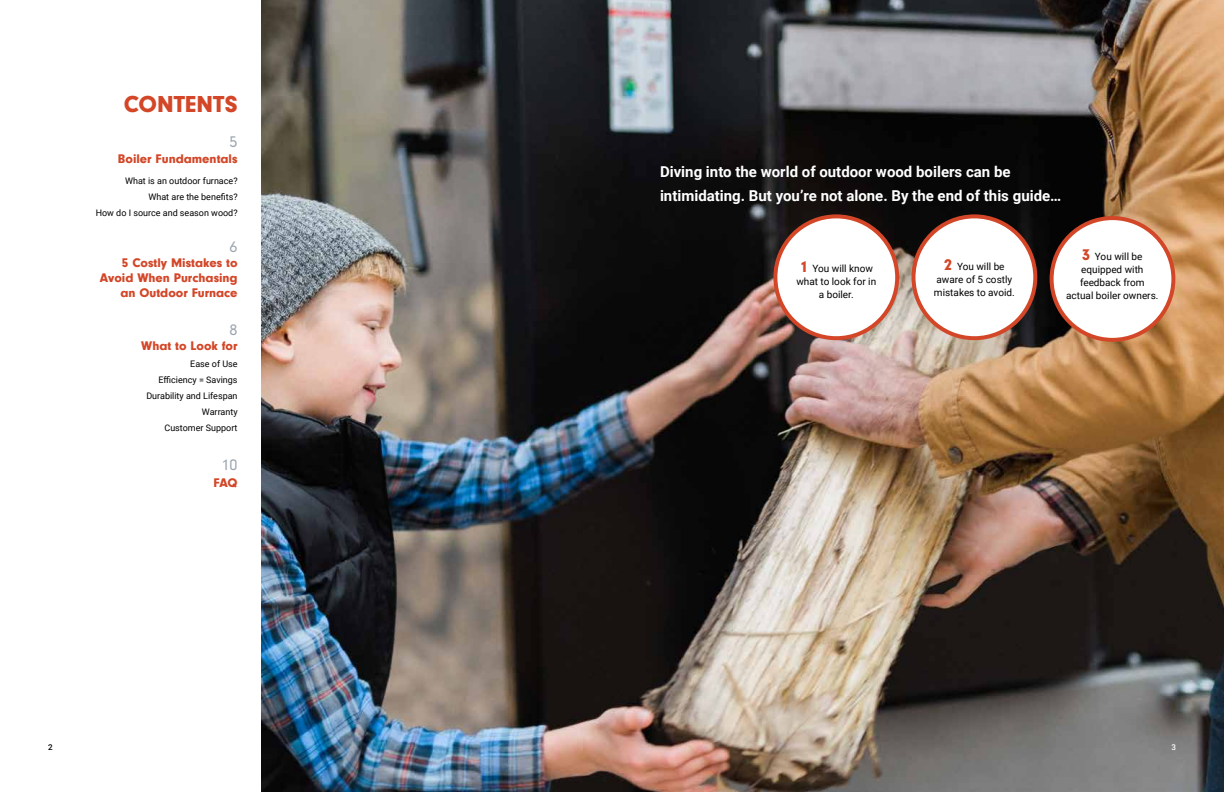
<style>
.page{position:relative;width:1224px;height:792px;background:#fff}
.page>*{position:absolute;margin:0;border:0;box-sizing:border-box;transform-origin:0 0}
.t1{font:900 24px "Neuzeit Gro";color:#d34627}
.t2{font:16px "Neuzeit Gro";color:#9aa4ae}
.t3{font:700 15px/24px "Roboto";color:#fff}
.t4{font:900 13px/15px "Neuzeit Gro";color:#d34627;text-align:right}
.t5{font:10px/13px "Roboto";color:#000;text-align:center}
.t6{font:9px/16px "Roboto";color:#000;text-align:right}
.t7{font:500 8px "Roboto";color:#000}
.t8{font:500 8px "Roboto";color:#fff}
.s1{font-family:"Neuzeit Gro";font-weight:900;font-size:16px;color:#d34627}
</style>
<div class="page">
<img style="left:262px;top:0;width:962px;height:792px">
<div style="left:1052px;top:218px;width:121px;height:122px;background:#fff;border-radius:50%"></div>
<div style="left:1050px;top:216px;width:125px;height:126px;border:4px solid #d34627;border-radius:50%"></div>
<div style="left:914px;top:216px;width:121px;height:122px;background:#fff;border-radius:50%"></div>
<div style="left:912px;top:214px;width:125px;height:126px;border:4px solid #d34627;border-radius:50%"></div>
<div style="left:775px;top:216px;width:122px;height:122px;background:#fff;border-radius:50%"></div>
<div style="left:773px;top:214px;width:126px;height:126px;border:4px solid #d34627;border-radius:50%"></div>
<h1 class="t1" style="left:124px;top:90px;width:115px">CONTENTS</h1>
<h2 class="t2" style="left:230px;top:133px;width:9px">5</h2>
<h3 class="t4" style="left:118px;top:152px;width:121px">Boiler Fundamentals</h3>
<p class="t6" style="left:96px;top:173px;width:143px">What is an outdoor furnace?<br>What are the benefits?<br>How do I source and season wood?</p>
<h2 class="t2" style="left:230px;top:238px;width:9px">6</h2>
<h3 class="t4" style="left:100px;top:256px;width:139px">5 Costly Mistakes to<br>Avoid When Purchasing an Outdoor Furnace</h3>
<h2 class="t2" style="left:230px;top:321px;width:9px">8</h2>
<h3 class="t4" style="left:141px;top:339px;width:98px">What to Look for</h3>
<p class="t6" style="left:146px;top:356px;width:93px">Ease of Use<br>Efficiency = Savings<br>Durability and Lifespan<br>Warranty<br>Customer Support</p>
<h2 class="t2" style="left:222px;top:456px;width:17px">10</h2>
<h3 class="t4" style="left:213px;top:476px;width:26px">FAQ</h3>
<h3 class="t3" style="left:660px;top:159px;width:403px">Diving into the world of outdoor wood boilers can be intimidating. But you’re not alone. By the end of this guide…</h3>
<p class="t5" style="left:796px;top:261px;width:81px"><span class="s1">1</span> You will know what to look for in a boiler.</p>
<p class="t5" style="left:934px;top:260px;width:82px"><span class="s1">2</span> You will be aware of 5 costly mistakes to avoid.</p>
<p class="t5" style="left:1066px;top:250px;width:94px"><span class="s1">3</span> You will be equipped with feedback from actual boiler owners.</p>
<p class="t7" style="left:48px;top:742px;width:6px">2</p>
<p class="t8" style="left:1171px;top:742px;width:6px">3</p>
</div>
